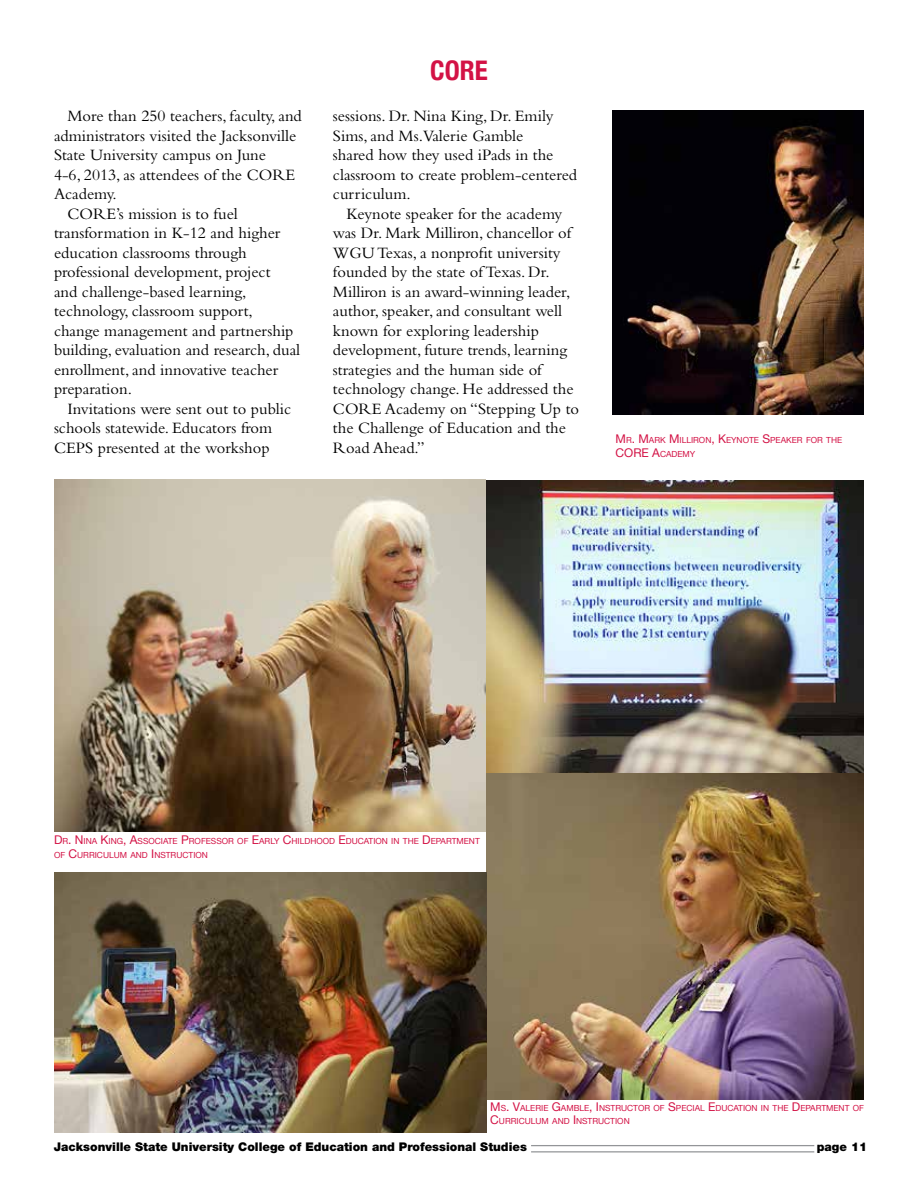
<style>
.page{position:relative;width:918px;height:1188px;background:#fff}
.page>*{position:absolute;margin:0;border:0;box-sizing:border-box;transform-origin:0 0}
.t1{font:700 condensed 27px "Helvetica Neue";color:#d31245}
.t2{font:16.5px/19.5px "Bembo Std";color:#000}
.t3{font:900 12px "Helvetica Neue";color:#000}
.t4{font:12px "Helvetica Neue";color:#d31245}
.t5{font:8.4px/13.5px "Helvetica Neue";color:#d31245}
.s1{font-size:12px}
</style>
<div class="page">
<img style="left:612px;top:110px;width:252px;height:305px">
<img style="left:486px;top:480px;width:378px;height:619px">
<img style="left:54px;top:480px;width:432px;height:352px">
<img style="left:54px;top:873px;width:432px;height:260px">
<hr style="left:531px;top:1145px;width:283px;height:1px;background:#939598">
<hr style="left:531px;top:1151px;width:283px;height:1px;background:#939598">
<p class="t2" style="left:67px;top:106px;width:236px">More than 250 teachers, faculty, and</p>
<p class="t2" style="left:54px;top:126px;width:244px">administrators visited the Jacksonville</p>
<p class="t2" style="left:54px;top:145px;width:214px">State University campus on June</p>
<p class="t2" style="left:54px;top:165px;width:243px">4-6, 2013, as attendees of the CORE</p>
<p class="t2" style="left:54px;top:184px;width:64px">Academy.</p>
<p class="t2" style="left:67px;top:204px;width:172px">CORE’s mission is to fuel</p>
<p class="t2" style="left:54px;top:223px;width:228px">transformation in K-12 and higher</p>
<p class="t2" style="left:54px;top:243px;width:194px">education classrooms through</p>
<p class="t2" style="left:54px;top:262px;width:218px">professional development, project</p>
<p class="t2" style="left:54px;top:282px;width:194px">and challenge-based learning,</p>
<p class="t2" style="left:54px;top:301px;width:200px">technology, classroom support,</p>
<p class="t2" style="left:54px;top:321px;width:241px">change management and partnership</p>
<p class="t2" style="left:54px;top:340px;width:248px">building, evaluation and research, dual</p>
<p class="t2" style="left:54px;top:360px;width:226px">enrollment, and innovative teacher</p>
<p class="t2" style="left:54px;top:379px;width:80px">preparation.</p>
<p class="t2" style="left:67px;top:399px;width:225px">Invitations were sent out to public</p>
<p class="t2" style="left:54px;top:418px;width:220px">schools statewide. Educators from</p>
<p class="t2" style="left:54px;top:438px;width:217px">CEPS presented at the workshop</p>
<h1 class="t1" style="left:430px;top:48px;width:15px">CORE</h1>
<p class="t2" style="left:333px;top:106px;width:246px">sessions. Dr. Nina King, Dr. Emily<br>Sims, and Ms.Valerie Gamble<br>shared how they used iPads in the classroom to create problem-centered curriculum.</p>
<p class="t2" style="left:333px;top:204px;width:248px;text-indent:13px">Keynote speaker for the academy was Dr. Mark Milliron, chancellor of<br>WGU Texas, a nonprofit university founded by the state of Texas. Dr.<br>Milliron is an award-winning leader, author, speaker, and consultant well known for exploring leadership development, future trends, learning strategies and the human side of technology change. He addressed the<br>CORE Academy on “Stepping Up to the Challenge of Education and the<br>Road Ahead.”</p>
<p class="t5" style="left:616px;top:434px;width:228px"><span class="s1">M</span>R<span class="s1">. M</span>ARK <span class="s1">M</span>ILLIRON<span class="s1">, K</span>EYNOTE <span class="s1">S</span>PEAKER FOR TH E</p>
<p class="t4" style="left:616px;top:444px;width:18px">CORE</p>
<p class="t5" style="left:652px;top:448px;width:45px"><span class="s1">A</span>CADEMY</p>
<p class="t5" style="left:54px;top:835px;width:427px"><span class="s1">D</span>R<span class="s1">. N</span> INA <span class="s1">K</span>ING<span class="s1">, A</span>SSOCIATE <span class="s1">P</span>ROFESSOR OF <span class="s1">E</span>ARLY <span class="s1">C</span>H ILDHOOD <span class="s1">E</span>DUCATION IN TH E <span class="s1">D</span>EPARTM ENT<br>OF <span class="s1">C</span>URRICULUM AND <span class="s1">I</span> NSTRUCTION</p>
<p class="t5" style="left:490px;top:1101px;width:375px"><span class="s1">M</span>S<span class="s1">. V</span>ALERIE <span class="s1">G</span>AM BLE<span class="s1">, I</span> NSTRUCTOR OF <span class="s1">S</span>PECIAL <span class="s1">E</span>DUCATION IN TH E <span class="s1">D</span>EPARTM ENT OF<br><span class="s1">C</span>URRICULUM AND <span class="s1">I</span> NSTRUCTION</p>
<p class="t3" style="left:54px;top:1140px;width:475px">Jacksonville State University College of Education and Professional Studies</p>
<p class="t3" style="left:817px;top:1139px;width:52px">page 11</p>
</div>
